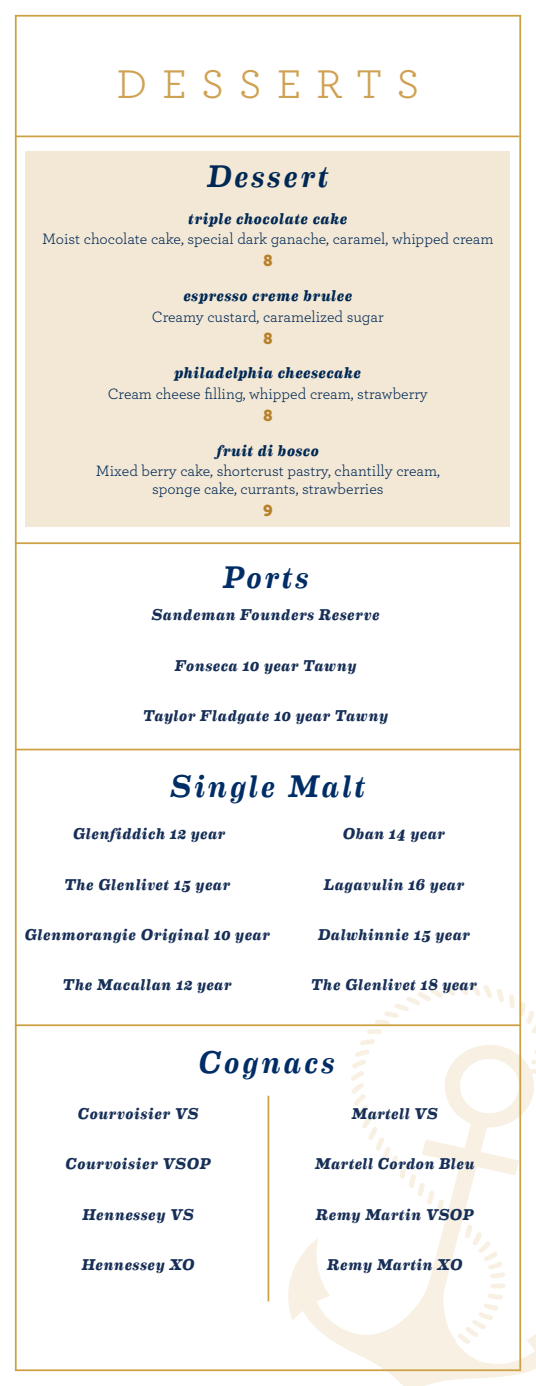
<style>
.page{position:relative;width:536px;height:1386px;background:#fff}
.page>*{position:absolute;margin:0;border:0;box-sizing:border-box;transform-origin:0 0}
.Menu{font:42px "Archer";letter-spacing:.35em;color:#cfa152}
.Menu-2{font:italic 500 31.5px "Eames Century Modern";letter-spacing:.09em;color:#002d66}
.Descrption{font:italic 700 15.75px "Eames Century Modern";letter-spacing:.04em;color:#172f57}
.Descrption-2{font:15.75px/17.5px "Archer";color:#002d66;text-align:center}
.Menu-3{font:15.75px "Archer";color:#002d66}
.Menu-4{font:italic 700 15.75px "Eames Century Modern";letter-spacing:.035em;color:#002d66}
.Descrption-3{font:italic 700 15.75px "Eames Century Modern";letter-spacing:.02em;color:#172f57}
.Descrption-4{font:15.75px "Museo Slab 900";color:#c18e34}
</style>
<div class="page">
<svg style="left:350px;top:983px;width:186px;height:58px"></svg>
<svg style="left:287px;top:1041px;width:249px;height:345px"></svg>
<hr style="left:15px;top:136px;width:504px;height:1px;background:#cda143">
<hr style="left:15px;top:15px;width:2px;height:1355px;background:#cda143">
<hr style="left:519px;top:16px;width:2px;height:1355px;background:#cda143">
<hr style="left:15px;top:1369px;width:505px;height:2px;background:#cda143">
<hr style="left:15px;top:15px;width:506px;height:2px;background:#cda143">
<hr style="left:15px;top:542px;width:505px;height:2px;background:#cda143">
<hr style="left:16px;top:749px;width:504px;height:1px;background:#cda143">
<hr style="left:15px;top:1024px;width:505px;height:2px;background:#cda143">
<hr style="left:267px;top:1096px;width:2px;height:205px;background:#cda143">
<div style="left:25px;top:151px;width:485px;height:376px;background:#f3e8d5"></div>
<p class="Menu" style="left:117px;top:55px;width:304px">DESSERTS</p>
<p class="Menu-2" style="left:207px;top:152px;width:123px">Dessert</p>
<p class="Menu-4" style="left:188px;top:206px;width:160px">triple chocolate cake</p>
<p class="Menu-3" style="left:42px;top:228px;width:452px">Moist chocolate cake, special dark ganache, caramel, whipped cream</p>
<p class="Descrption-4" style="left:263px;top:252px;width:11px">8</p>
<p class="Menu-4" style="left:183px;top:284px;width:170px">espresso creme brulee</p>
<p class="Menu-3" style="left:152px;top:306px;width:233px">Creamy custard, caramelized sugar</p>
<p class="Descrption-4" style="left:263px;top:329px;width:11px">8</p>
<p class="Menu-4" style="left:174px;top:361px;width:188px">philadelphia cheesecake</p>
<p class="Descrption-2" style="left:108px;top:384px;width:321px">Cream cheese filling, whipped cream, strawberry</p>
<p class="Descrption-4" style="left:263px;top:406px;width:11px">8</p>
<p class="Menu-4" style="left:217px;top:438px;width:104px">fruit di bosco</p>
<p class="Descrption-2" style="left:96px;top:462px;width:345px">Mixed berry cake, shortcrust pastry, chantilly cream, sponge cake, currants, strawberries</p>
<p class="Descrption-4" style="left:263px;top:501px;width:11px">9</p>
<p class="Menu-2" style="left:223px;top:553px;width:87px">Ports</p>
<p class="Descrption" style="left:152px;top:603px;width:229px">Sandeman Founders Reserve</p>
<p class="Descrption" style="left:175px;top:653px;width:183px">Fonseca 10 year Tawny</p>
<p class="Descrption" style="left:143px;top:704px;width:246px">Taylor Fladgate 10 year Tawny</p>
<p class="Menu-2" style="left:170px;top:762px;width:196px">Single Malt</p>
<p class="Descrption" style="left:73px;top:822px;width:154px">Glenfiddich 12 year</p>
<p class="Descrption" style="left:64px;top:872px;width:167px">The Glenlivet 15 year</p>
<p class="Descrption" style="left:25px;top:923px;width:246px">Glenmorangie Original 10 year</p>
<p class="Descrption" style="left:63px;top:973px;width:170px">The Macallan 12 year</p>
<p class="Descrption-3" style="left:343px;top:822px;width:103px">Oban 14 year</p>
<p class="Descrption" style="left:324px;top:872px;width:142px">Lagavulin 16 year</p>
<p class="Descrption" style="left:318px;top:923px;width:153px">Dalwhinnie 15 year</p>
<p class="Descrption" style="left:311px;top:973px;width:167px">The Glenlivet 18 year</p>
<p class="Menu-2" style="left:198px;top:1038px;width:137px">Cognacs</p>
<p class="Descrption" style="left:78px;top:1101px;width:122px">Courvoisier VS</p>
<p class="Descrption" style="left:66px;top:1152px;width:147px">Courvoisier VSOP</p>
<p class="Descrption" style="left:82px;top:1202px;width:113px">Hennessey VS</p>
<p class="Descrption" style="left:82px;top:1253px;width:114px">Hennessey XO</p>
<p class="Descrption-3" style="left:351px;top:1101px;width:88px">Martell VS</p>
<p class="Descrption" style="left:315px;top:1152px;width:161px">Martell Cordon Bleu</p>
<p class="Descrption" style="left:315px;top:1202px;width:160px">Remy Martin VSOP</p>
<p class="Descrption" style="left:327px;top:1253px;width:137px">Remy Martin XO</p>
</div>
